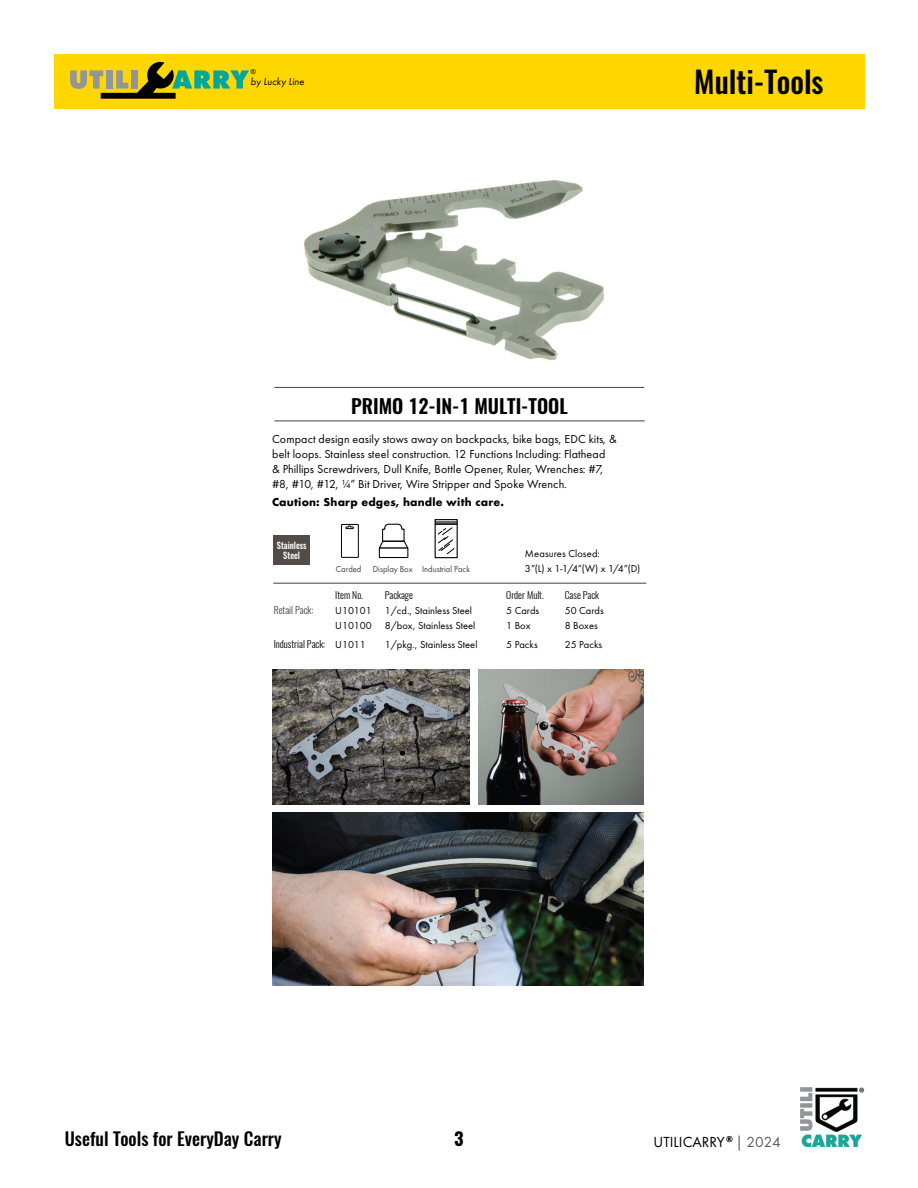
<style>
.page{position:relative;width:918px;height:1188px;background:#fff}
.page>*{position:absolute;margin:0;border:0;box-sizing:border-box;transform-origin:0 0}
.t1{font:500 30px "Oswald";color:#000}
.t2{font:600 19.5px "Oswald";color:#000}
.t3{font:500 18px "Oswald";color:#000}
.t4{font:700 18px "Oswald";color:#000}
.t5{font:15.15px "Futura PT";color:#000}
.t6{font:12px/15px "Futura PT";letter-spacing:.01em;color:#000}
.t7{font:10.5px/15px "Futura PT";color:#000}
.t8{font:700 10.5px "Futura";letter-spacing:.02em;color:#000}
.t9{font:italic 10.5px "Futura PT";color:#000}
.t10{font:300 9.75px "Oswald";color:#000}
.t11{font:300 9.75px "Oswald";color:#424143}
.t12{font:9px "Futura PT";color:#424143;scale:.95 1}
.t13{font:500 9px/10.5px "Oswald";color:#fff;text-align:center;scale:.95 1}
.t14{font:7.5px "Futura PT";color:#000}
.s1{font-family:"Futura PT";font-weight:400;font-size:10.5px}
.s2{color:#585a5b}
</style>
<div class="page">
<div style="left:54px;top:55px;width:810px;height:54px;background:#fed600"></div>
<svg style="left:70px;top:62px;width:179px;height:37px"></svg>
<img style="left:303px;top:179px;width:301px;height:182px">
<div style="left:273px;top:536px;width:37px;height:29px;background:#534b48"></div>
<hr style="left:273px;top:583px;width:373px;height:1px;background:#424143">
<hr style="left:274px;top:421px;width:371px;height:1px;background:#424143">
<hr style="left:274px;top:387px;width:370px;height:1px;background:#424143">
<div style="left:341px;top:524px;width:18px;height:34px;border:1px solid #000"></div>
<svg style="left:346px;top:526px;width:8px;height:3px"></svg>
<svg style="left:437px;top:521px;width:19px;height:34px"></svg>
<div style="left:435px;top:519px;width:23px;height:39px;border:1px solid #000"></div>
<svg style="left:435px;top:522px;width:22px;height:32px"></svg>
<svg style="left:378px;top:523px;width:31px;height:27px"></svg>
<div style="left:379px;top:548px;width:29px;height:10px;border:1px solid #000"></div>
<img style="left:478px;top:669px;width:166px;height:136px">
<img style="left:272px;top:669px;width:198px;height:136px">
<img style="left:272px;top:813px;width:372px;height:173px">
<img style="left:800px;top:1087px;width:65px;height:59px">
<p class="t14" style="left:251px;top:67px;width:7px">®</p>
<p class="t9" style="left:251px;top:76px;width:55px">by Lucky Line</p>
<h1 class="t1" style="left:694px;top:60px;width:131px">Multi-Tools</h1>
<h2 class="t2" style="left:351px;top:392px;width:218px">PRIMO 12-IN-1 MULTI-TOOL</h2>
<p class="t6" style="left:272px;top:431px;width:346px">Compact design easily stows away on backpacks, bike bags, EDC kits, &amp; belt loops. Stainless steel construction. 12 Functions Including: Flathead<br>&amp; Phillips Screwdrivers, Dull Knife, Bottle Opener, Ruler, Wrenches: #7, #8, #10, #12, ¼” Bit Driver, Wire Stripper and Spoke Wrench.</p>
<p class="t8" style="left:272px;top:494px;width:233px">Caution: Sharp edges, handle with care.</p>
<p class="t13" style="left:277px;top:540px;width:33px">Stainless<br>Steel</p>
<p class="t12" style="left:336px;top:563px;width:29px">Carded</p>
<p class="t12" style="left:373px;top:563px;width:104px">Display Box Industrial Pack</p>
<p class="t7" style="left:525px;top:546px;width:117px">Measures Closed:<br>3”(L) x 1-1/4”(W) x 1/4”(D)</p>
<p class="t10" style="left:335px;top:588px;width:29px">Item No.</p>
<p class="t10" style="left:385px;top:588px;width:30px">Package</p>
<p class="t10" style="left:506px;top:588px;width:39px">Order Mult.</p>
<p class="t10" style="left:565px;top:588px;width:36px">Case Pack</p>
<p class="t11" style="left:274px;top:603px;width:41px">Retail Pack:</p>
<p class="t7" style="left:335px;top:603px;width:138px">U10101 1/cd., Stainless Steel</p>
<p class="t7" style="left:506px;top:603px;width:35px">5 Cards</p>
<p class="t7" style="left:565px;top:603px;width:41px">50 Cards</p>
<p class="t7" style="left:335px;top:618px;width:142px">U10100 8/box, Stainless Steel</p>
<p class="t7" style="left:506px;top:618px;width:26px">1 Box</p>
<p class="t7" style="left:565px;top:618px;width:34px">8 Boxes</p>
<p class="t10" style="left:274px;top:638px;width:94px">Industrial Pack: <span class="s1">U1011</span></p>
<p class="t7" style="left:385px;top:637px;width:94px">1/pkg., Stainless Steel</p>
<p class="t7" style="left:506px;top:637px;width:33px">5 Packs</p>
<p class="t7" style="left:565px;top:637px;width:39px">25 Packs</p>
<h3 class="t4" style="left:454px;top:1126px;width:11px">3</h3>
<h3 class="t3" style="left:65px;top:1126px;width:218px">Useful Tools for EveryDay Carry</h3>
<p class="t5" style="left:654px;top:1133px;width:129px">UTILICARRY<sup>®</sup> <span class="s2">| 2024</span></p>
</div>
